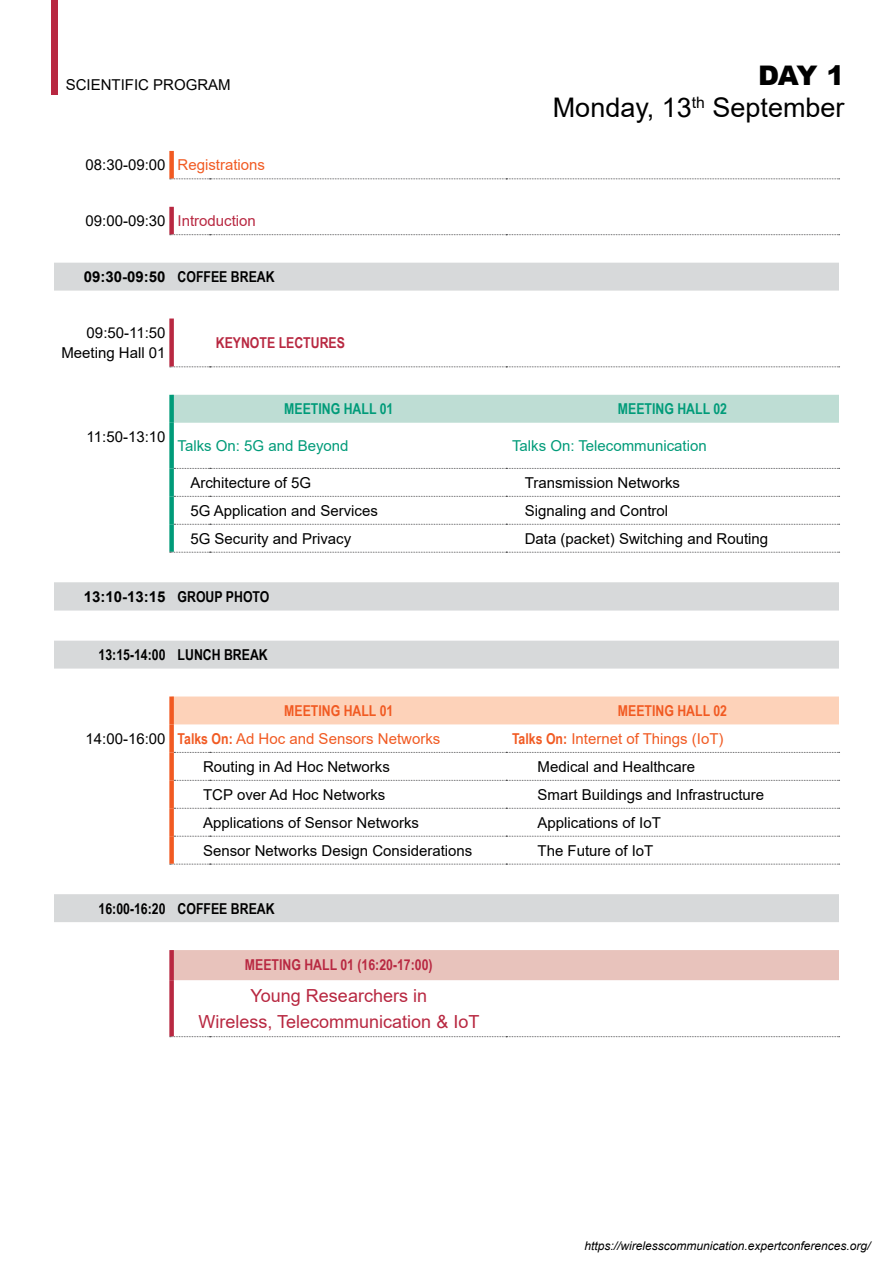
<style>
.page{position:relative;width:893px;height:1263px;background:#fff}
.page>*{position:absolute;margin:0;border:0;box-sizing:border-box;transform-origin:0 0}
.t1{font:27px/32.4px "Arial";color:#000;text-align:right}
.t2{font:18px/26.4px "Arial";color:#b82841;text-align:center}
.t3{font:15px/20.4px "Arial";color:#000;text-align:right}
.t4{font:15px "Arial";color:#f15a22}
.t5{font:15px "Arial";color:#009b79}
.t6{font:700 15px "Arial";color:#000}
.t7{font:700 15px "Arial Narrow";color:#000}
.t8{font:700 15px "Arial Narrow";color:#b82841}
.t9{font:700 15px "Arial Narrow";color:#009b79}
.t10{font:700 15px "Arial Narrow";color:#f15a22}
.t11{font:15px "Arial";color:#b82841}
.t12{font:italic 12px "Arial";color:#000}
.s1{color:#000}
.s2{font-family:"Arial Narrow"}
.s3{font-weight:900}
.s4{font-family:"Arial Narrow";font-weight:700}
</style>
<div class="page">
<div style="left:51px;top:0;width:7px;height:94px;background:#b82841"></div>
<svg style="left:54px;top:263px;width:785px;height:659px"></svg>
<div style="left:174px;top:395px;width:665px;height:28px;background:#beddd4"></div>
<div style="left:174px;top:696px;width:665px;height:28px;background:#fdd2b9"></div>
<div style="left:174px;top:950px;width:665px;height:30px;background:#e8c3bc"></div>
<div style="left:169px;top:423px;width:5px;height:45px;background:#009b79"></div>
<svg style="left:174px;top:468px;width:666px;height:1px"></svg>
<div style="left:169px;top:468px;width:5px;height:28px;background:#009b79"></div>
<div style="left:169px;top:496px;width:5px;height:28px;background:#009b79"></div>
<svg style="left:174px;top:496px;width:666px;height:1px"></svg>
<div style="left:169px;top:524px;width:5px;height:28px;background:#009b79"></div>
<svg style="left:174px;top:524px;width:666px;height:1px"></svg>
<svg style="left:170px;top:234px;width:670px;height:1px"></svg>
<svg style="left:170px;top:366px;width:670px;height:1px"></svg>
<svg style="left:170px;top:552px;width:670px;height:1px"></svg>
<svg style="left:170px;top:178px;width:670px;height:1px"></svg>
<div style="left:169px;top:724px;width:5px;height:28px;background:#f15a22"></div>
<svg style="left:170px;top:1036px;width:670px;height:1px"></svg>
<div style="left:169px;top:151px;width:5px;height:27px;background:#f15a22"></div>
<svg style="left:174px;top:752px;width:666px;height:1px"></svg>
<svg style="left:174px;top:780px;width:666px;height:1px"></svg>
<svg style="left:174px;top:808px;width:666px;height:1px"></svg>
<svg style="left:174px;top:836px;width:666px;height:1px"></svg>
<svg style="left:170px;top:864px;width:670px;height:1px"></svg>
<div style="left:169px;top:752px;width:5px;height:28px;background:#f15a22"></div>
<div style="left:169px;top:780px;width:5px;height:28px;background:#f15a22"></div>
<div style="left:169px;top:808px;width:5px;height:28px;background:#f15a22"></div>
<div style="left:169px;top:836px;width:5px;height:28px;background:#f15a22"></div>
<div style="left:169px;top:696px;width:5px;height:28px;background:#f15a22"></div>
<div style="left:169px;top:395px;width:5px;height:28px;background:#009b79"></div>
<div style="left:169px;top:207px;width:5px;height:27px;background:#b82841"></div>
<div style="left:169px;top:318px;width:5px;height:48px;background:#b82841"></div>
<div style="left:169px;top:950px;width:5px;height:30px;background:#b82841"></div>
<div style="left:169px;top:980px;width:5px;height:56px;background:#b82841"></div>
<p class="t3" style="left:66px;top:75px;width:167px">SCIENTIFIC PROGRAM</p>
<p class="t4" style="left:86px;top:155px;width:181px"><span class="s1">08:30-09:00</span> Registrations</p>
<p class="t11" style="left:86px;top:211px;width:172px"><span class="s1">09:00-09:30</span> Introduction</p>
<p class="t6" style="left:84px;top:266px;width:192px">09:30-09:50 <span class="s2">COFFEE BREAK</span></p>
<p class="t3" style="left:61px;top:322px;width:106px">09:50-11:50<br>Meeting Hall 01</p>
<p class="t8" style="left:216px;top:331px;width:131px">KEYNOTE LECTURES</p>
<h1 class="t1" style="left:553px;top:59px;width:293px"><span class="s3">DAY 1<br></span>Monday, 13<sup>th</sup> September</h1>
<p class="t3" style="left:87px;top:427px;width:80px">11:50-13:10</p>
<p class="t9" style="left:284px;top:398px;width:111px">MEETING HALL 01</p>
<p class="t9" style="left:618px;top:398px;width:111px">MEETING HALL 02</p>
<p class="t5" style="left:178px;top:435px;width:172px">Talks On: 5G and Beyond</p>
<p class="t5" style="left:512px;top:435px;width:196px">Talks On: Telecommunication</p>
<p class="t3" style="left:190px;top:472px;width:122px">Architecture of 5G</p>
<p class="t3" style="left:525px;top:472px;width:157px">Transmission Networks</p>
<p class="t3" style="left:190px;top:500px;width:189px">5G Application and Services</p>
<p class="t3" style="left:525px;top:500px;width:145px">Signaling and Control</p>
<p class="t3" style="left:190px;top:528px;width:162px">5G Security and Privacy</p>
<p class="t3" style="left:525px;top:528px;width:245px">Data (packet) Switching and Routing</p>
<p class="t6" style="left:84px;top:586px;width:187px">13:10-13:15 <span class="s2">GROUP PHOTO</span></p>
<p class="t7" style="left:99px;top:643px;width:171px">13:15-14:00 LUNCH BREAK</p>
<p class="t10" style="left:284px;top:699px;width:111px">MEETING HALL 01</p>
<p class="t10" style="left:618px;top:699px;width:111px">MEETING HALL 02</p>
<p class="t4" style="left:86px;top:728px;width:356px"><span class="s1">14:00-16:00</span> <span class="s4">Talks On:</span> Ad Hoc and Sensors Networks</p>
<p class="t4" style="left:512px;top:728px;width:213px"><span class="s4">Talks On:</span> Internet of Things (IoT)</p>
<p class="t3" style="left:203px;top:756px;width:188px">Routing in Ad Hoc Networks</p>
<p class="t3" style="left:537px;top:756px;width:159px">Medical and Healthcare</p>
<p class="t3" style="left:203px;top:784px;width:184px">TCP over Ad Hoc Networks</p>
<p class="t3" style="left:537px;top:784px;width:228px">Smart Buildings and Infrastructure</p>
<p class="t3" style="left:203px;top:812px;width:217px">Applications of Sensor Networks</p>
<p class="t3" style="left:537px;top:812px;width:125px">Applications of IoT</p>
<p class="t3" style="left:203px;top:840px;width:271px">Sensor Networks Design Considerations</p>
<p class="t3" style="left:537px;top:840px;width:117px">The Future of IoT</p>
<p class="t7" style="left:99px;top:897px;width:178px">16:00-16:20 COFFEE BREAK</p>
<p class="t8" style="left:245px;top:953px;width:189px">MEETING HALL 01 (16:20-17:00)</p>
<p class="t2" style="left:199px;top:982px;width:282px">Young Researchers in<br>Wireless, Telecommunication &amp; IoT</p>
<p class="t12" style="left:584px;top:1238px;width:288px">https://wirelesscommunication.expertconferences.org/</p>
</div>
